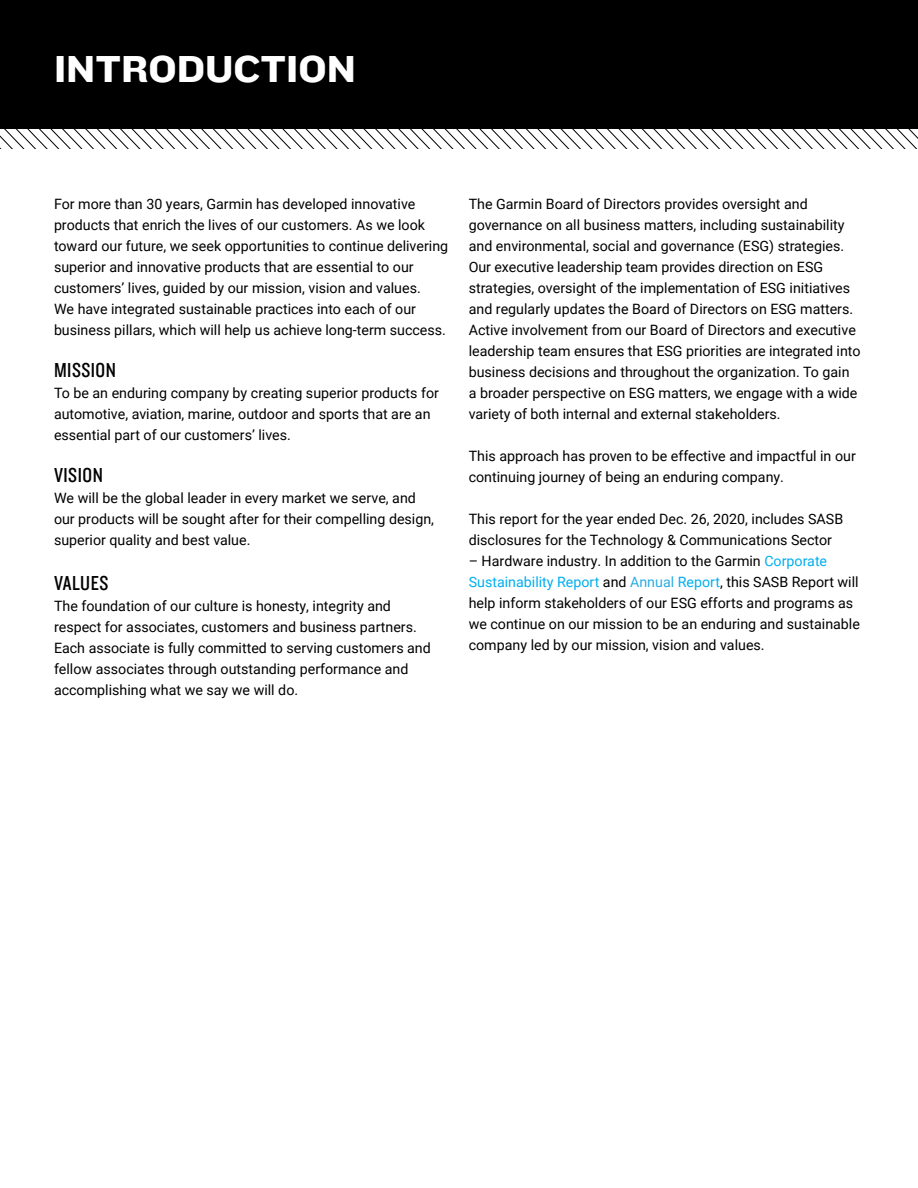
<style>
.page{position:relative;width:918px;height:1188px;background:#fff}
.page>*{position:absolute;margin:0;border:0;box-sizing:border-box;transform-origin:0 0}
.t1{font:39px "Knockout 52 Cruiserweight";color:#fff}
.t2{font:21px "Knockout 29 Junior Ltweight";letter-spacing:.025em;color:#000}
.t3{font:14.25px/21px "Roboto";color:#000}
.s1{color:#00aeef}
.s2{color:#2babe2}
</style>
<div class="page">
<svg style="left:0;top:129px;width:918px;height:20px"></svg>
<div style="left:0;top:0;width:918px;height:129px;background:#000"></div>
<p class="t1" style="left:54px;top:42px;width:303px">INTRODUCTION</p>
<p class="t3" style="left:54px;top:193px;width:396px">For more than 30 years, Garmin has developed innovative products that enrich the lives of our customers. As we look toward our future, we seek opportunities to continue delivering superior and innovative products that are essential to our customers’ lives, guided by our mission, vision and values.<br>We have integrated sustainable practices into each of our business pillars, which will help us achieve long-term success.</p>
<p class="t2" style="left:54px;top:356px;width:63px">MISSION</p>
<p class="t3" style="left:54px;top:382px;width:387px">To be an enduring company by creating superior products for automotive, aviation, marine, outdoor and sports that are an essential part of our customers’ lives.</p>
<p class="t2" style="left:54px;top:461px;width:50px">VISION</p>
<p class="t3" style="left:54px;top:487px;width:382px">We will be the global leader in every market we serve, and our products will be sought after for their compelling design, superior quality and best value.</p>
<p class="t2" style="left:54px;top:569px;width:56px">VALUES</p>
<p class="t3" style="left:54px;top:595px;width:378px">The foundation of our culture is honesty, integrity and respect for associates, customers and business partners.<br>Each associate is fully committed to serving customers and fellow associates through outstanding performance and accomplishing what we say we will do.</p>
<p class="t3" style="left:469px;top:193px;width:393px">The Garmin Board of Directors provides oversight and governance on all business matters, including sustainability and environmental, social and governance (ESG) strategies.<br>Our executive leadership team provides direction on ESG strategies, oversight of the implementation of ESG initiatives and regularly updates the Board of Directors on ESG matters.<br>Active involvement from our Board of Directors and executive leadership team ensures that ESG priorities are integrated into business decisions and throughout the organization. To gain a broader perspective on ESG matters, we engage with a wide variety of both internal and external stakeholders.</p>
<p class="t3" style="left:469px;top:445px;width:389px">This approach has proven to be effective and impactful in our continuing journey of being an enduring company.</p>
<p class="t3" style="left:469px;top:508px;width:376px">This report for the year ended Dec. 26, 2020, includes SASB disclosures for the Technology &amp; Communications Sector</p>
<p class="t3" style="left:469px;top:550px;width:393px">– Hardware industry. In addition to the Garmin <span class="s1">Corporate Sustainability Report</span> and <span class="s2">Annual</span> <span class="s1">Report</span>, this SASB Report will help inform stakeholders of our ESG efforts and programs as we continue on our mission to be an enduring and sustainable company led by our mission, vision and values.</p>
</div>
